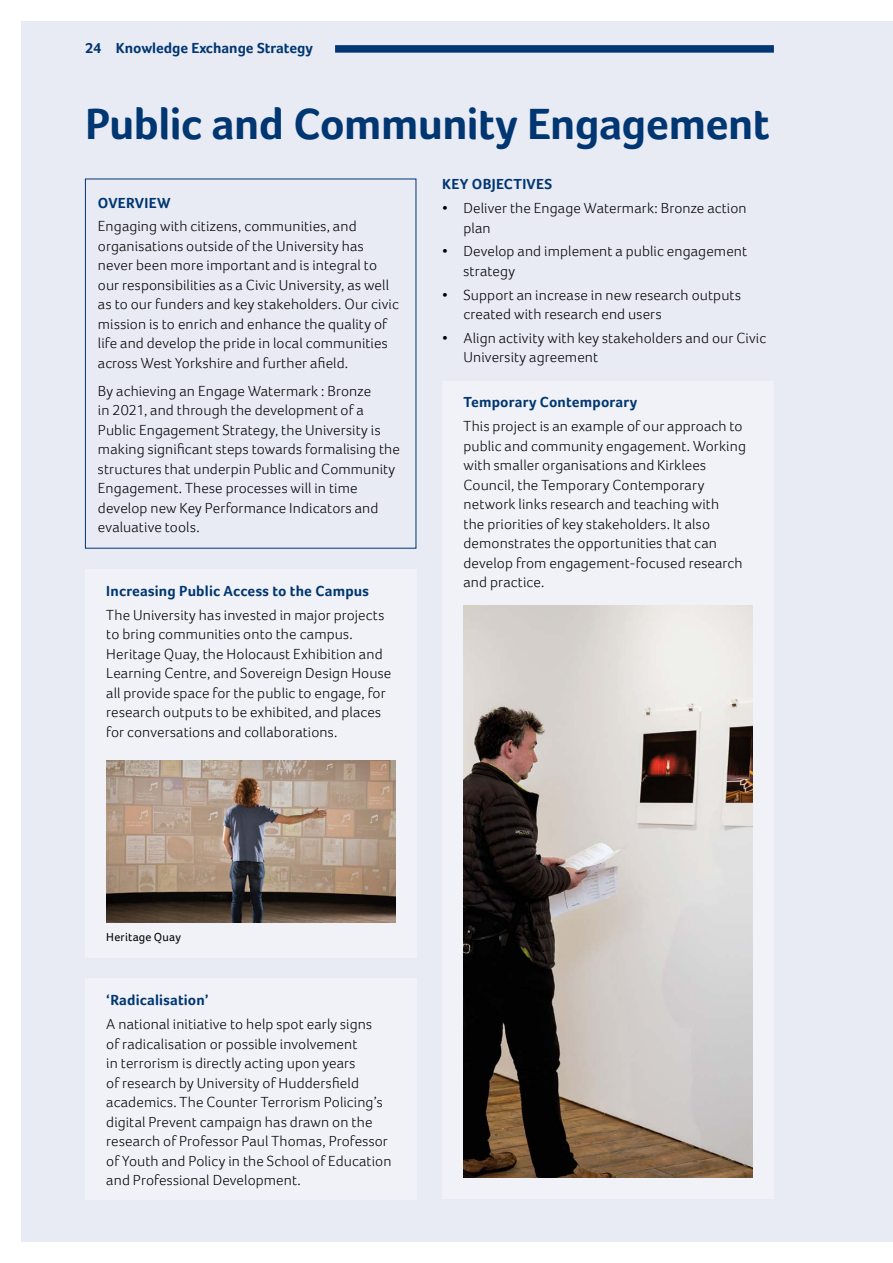
<style>
.page{position:relative;width:893px;height:1263px;background:#fff}
.page>*{position:absolute;margin:0;border:0;box-sizing:border-box;transform-origin:0 0}
.Heading_with_2_spaci{font:700 45px "Foco";letter-spacing:-.015em;color:#003671}
.Body_copy_indented_6{font:300 15px/19.5px "Foco";letter-spacing:.01em;color:#000}
.Body_copy_with_2_spa{font:300 15px/19.5px "Foco";letter-spacing:.01em;color:#000}
.Body_copy_bullets{font:300 15px/19.5px "Foco";letter-spacing:.01em;color:#000}
.Body_copy_indented_6-2{font:700 15px "Foco";letter-spacing:.01em;color:#003671}
.Body_copy_bullets_6{font:300 15px/19.5px "Foco";letter-spacing:.01em;color:#000}
.Body_bold_2_spacing{font:700 15px "Foco";letter-spacing:.015em;color:#003671}
.Body_copy_bullets-2{font:12px "Foco";letter-spacing:.02em;color:#000}
</style>
<div class="page">
<div style="left:21px;top:21px;width:872px;height:1221px;background:#e8eaf4"></div>
<div style="left:335px;top:45px;width:439px;height:8px;background:#003671"></div>
<div style="left:85px;top:568px;width:332px;height:389px;background:#f1f2f8"></div>
<img style="left:106px;top:760px;width:289px;height:162px">
<div style="left:442px;top:382px;width:332px;height:817px;background:#f1f2f8"></div>
<div style="left:85px;top:978px;width:332px;height:221px;background:#f1f2f8"></div>
<img style="left:463px;top:606px;width:290px;height:572px">
<p class="Body_copy_indented_6-2" style="left:85px;top:39px;width:229px">24 Knowledge Exchange Strategy</p>
<h1 class="Heading_with_2_spaci" style="left:85px;top:97px;width:686px">Public and Community Engagement</h1>
<p class="Body_bold_2_spacing" style="left:98px;top:194px;width:74px">OVERVIEW</p>
<p class="Body_copy_with_2_spa" style="left:98px;top:216px;width:302px">Engaging with citizens, communities, and organisations outside of the University has never been more important and is integral to our responsibilities as a Civic University, as well as to our funders and key stakeholders. Our civic mission is to enrich and enhance the quality of life and develop the pride in local communities across West Yorkshire and further afield.</p>
<p class="Body_copy_with_2_spa" style="left:98px;top:381px;width:303px">By achieving an Engage Watermark : Bronze<br>in 2021, and through the development of a Public Engagement Strategy, the University is making significant steps towards formalising the structures that underpin Public and Community Engagement. These processes will in time develop new Key Performance Indicators and evaluative tools.</p>
<p class="Body_copy_indented_6-2" style="left:106px;top:582px;width:264px">Increasing Public Access to the Campus</p>
<p class="Body_copy_indented_6" style="left:106px;top:605px;width:286px">The University has invested in major projects to bring communities onto the campus.<br>Heritage Quay, the Holocaust Exhibition and Learning Centre, and Sovereign Design House all provide space for the public to engage, for research outputs to be exhibited, and places for conversations and collaborations.</p>
<p class="Body_bold_2_spacing" style="left:442px;top:175px;width:112px">KEY OBJECTIVES</p>
<p class="Body_copy_bullets" style="left:463px;top:198px;width:285px;text-indent:-21px">• Deliver the Engage Watermark: Bronze action plan</p>
<p class="Body_copy_bullets" style="left:463px;top:241px;width:285px;text-indent:-21px">• Develop and implement a public engagement strategy</p>
<p class="Body_copy_bullets" style="left:463px;top:285px;width:279px;text-indent:-21px">• Support an increase in new research outputs created with research end users</p>
<p class="Body_copy_bullets_6" style="left:463px;top:328px;width:304px;text-indent:-21px">• Align activity with key stakeholders and our Civic<br>University agreement</p>
<p class="Body_bold_2_spacing" style="left:463px;top:393px;width:175px">Temporary Contemporary</p>
<p class="Body_copy_indented_6" style="left:463px;top:416px;width:284px">This project is an example of our approach to public and community engagement. Working with smaller organisations and Kirklees Council, the Temporary Contemporary network links research and teaching with<br>the priorities of key stakeholders. It also demonstrates the opportunities that can develop from engagement-focused research and practice.</p>
<p class="Body_copy_bullets-2" style="left:106px;top:930px;width:76px">Heritage Quay</p>
<p class="Body_copy_indented_6-2" style="left:106px;top:991px;width:104px">‘Radicalisation’</p>
<p class="Body_copy_indented_6" style="left:106px;top:1014px;width:287px">A national initiative to help spot early signs<br>of radicalisation or possible involvement<br>in terrorism is directly acting upon years<br>of research by University of Huddersfield academics. The Counter Terrorism Policing’s digital Prevent campaign has drawn on the research of Professor Paul Thomas, Professor of Youth and Policy in the School of Education and Professional Development.</p>
</div>
